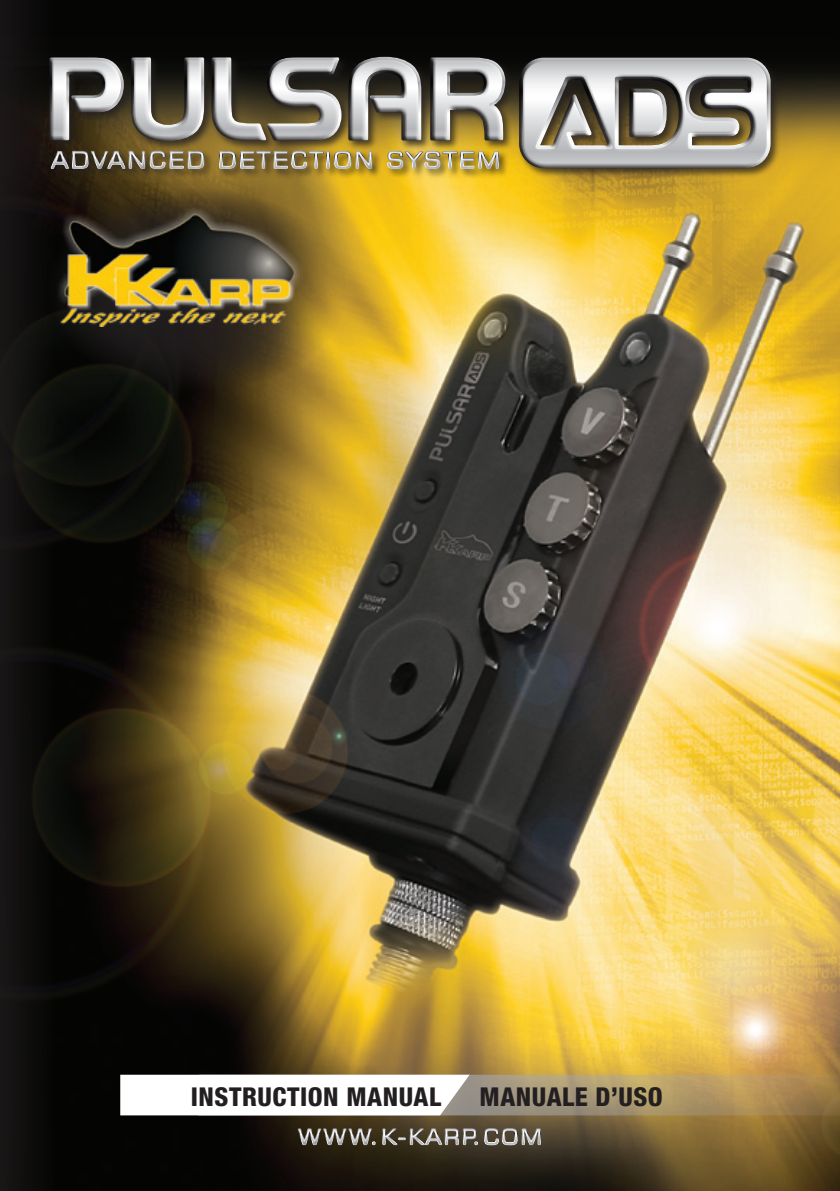
<style>
.page{position:relative;width:840px;height:1191px;background:#fff}
.page>*{position:absolute;margin:0;border:0;box-sizing:border-box;transform-origin:0 0}
.t1{font:800 condensed 26px "Helvetica Neue";letter-spacing:.02em;color:#231f20}
.t2{font:22.8px "Square 721 BT";letter-spacing:.08em;color:#fff;scale:1.11 1}
.t3{font:21px "Square 721 BT";letter-spacing:.08em;color:#fff;scale:1.11 1}
</style>
<div class="page">
<img style="left:0;top:0;width:839px;height:1191px">
<div style="left:47px;top:54px;width:733px;height:125px;background:#231f20;opacity:.75"></div>
<div style="left:46px;top:148px;width:458px;height:27px;background:#231f20;opacity:.75"></div>
<img style="left:49px;top:143px;width:454px;height:29px">
<div style="left:48px;top:53px;width:456px;height:90px;background:#231f20;opacity:.94"></div>
<div style="left:528px;top:54px;width:245px;height:116px;background:#fff;opacity:.89"></div>
<div style="left:517px;top:56px;width:245px;height:114px;background:#231f20;opacity:.94"></div>
<svg style="left:120px;top:1074px;width:719px;height:41px"></svg>
<svg style="left:381px;top:1121px;width:160px;height:1px"></svg>
<div style="left:291px;top:1122px;width:254px;height:26px;background:#fff;opacity:.75"></div>
<div style="left:297px;top:1126px;width:249px;height:25px;background:#231f20;opacity:.75"></div>
<svg style="left:46px;top:188px;width:302px;height:203px;background:#4b3c1c"></svg>
<img style="left:57px;top:206px;width:245px;height:120px">
<p class="t2" style="left:51px;top:146px;width:406px">ADVANCED DETECTION SYSTEM</p>
<p class="t1" style="left:191px;top:1080px;width:252px">INSTRUCTION MANUAL</p>
<p class="t1" style="left:479px;top:1080px;width:185px">MANUALE D’USO</p>
<p class="t3" style="left:297px;top:1123px;width:221px">WWW.K-KARP.COM</p>
</div>
